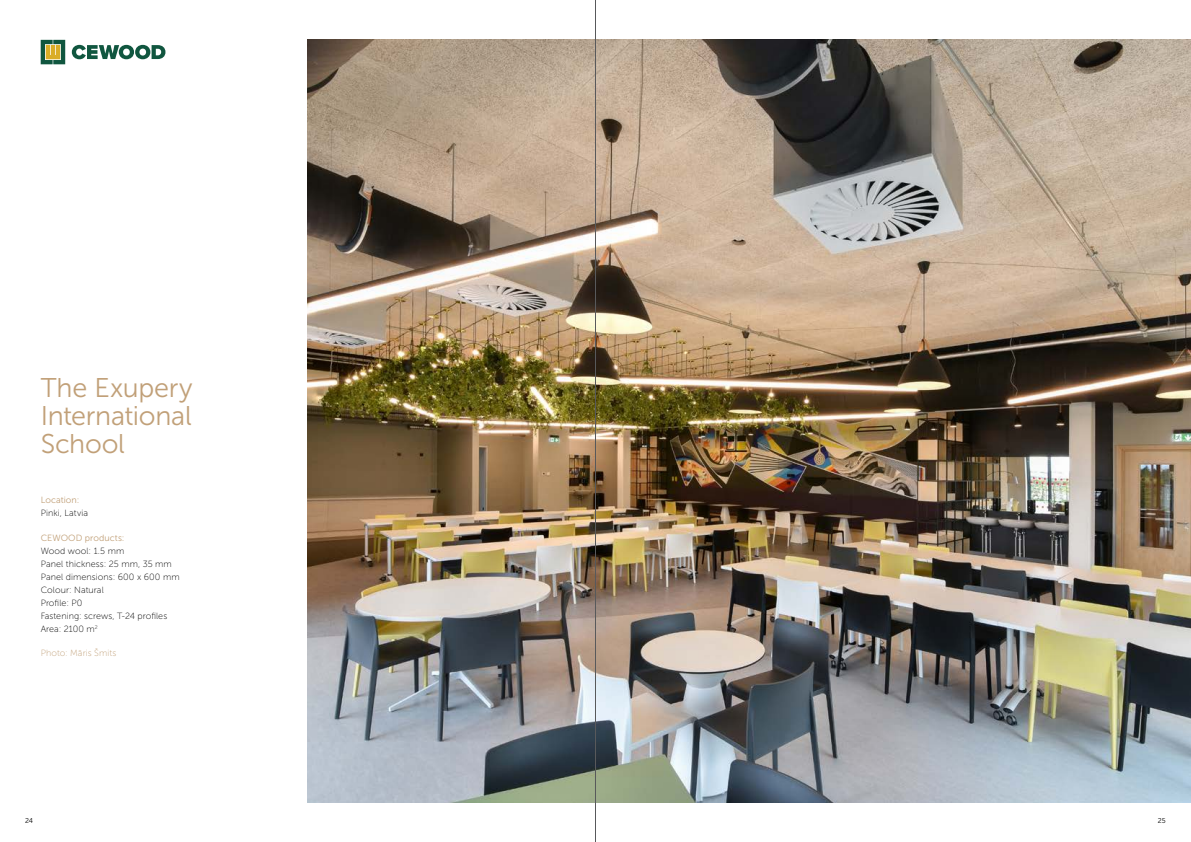
<style>
.page{position:relative;width:1191px;height:842px;background:#fff}
.page>*{position:absolute;margin:0;border:0;box-sizing:border-box;transform-origin:0 0}
.t1{font:27px/28px "Museo Sans 300";letter-spacing:-.01em;color:#c1a078;text-align:justify}
.t2{font:9px/13px "Museo Sans 100";letter-spacing:.01em;color:#000}
.t3{font:9px "Museo Sans 300";letter-spacing:.01em;color:#c1a078}
.t4{font:9px "Museo Sans 100";letter-spacing:.005em;color:#c1a078}
.t5{font:7px "Museo Sans 300";color:#000}
</style>
<div class="page">
<img style="left:308px;top:40px;width:883px;height:762px">
<svg style="left:72px;top:45px;width:93px;height:14px"></svg>
<svg style="left:41px;top:40px;width:24px;height:24px"></svg>
<hr style="left:595px;top:0;width:1px;height:842px;background:#58595b">
<h1 class="t1" style="left:41px;top:374px;width:153px">The Exupery International School</h1>
<p class="t3" style="left:41px;top:495px;width:40px">Location:</p>
<p class="t2" style="left:41px;top:507px;width:49px">Pinki, Latvia</p>
<p class="t3" style="left:41px;top:533px;width:85px">CEWOOD products:</p>
<p class="t2" style="left:41px;top:544px;width:140px">Wood wool: 1.5 mm<br>Panel thickness: 25 mm, 35 mm<br>Panel dimensions: 600 x 600 mm<br>Colour: Natural<br>Profile: P0<br>Fastening: screws, T-24 profiles<br>Area: 2100 m<sup>2</sup></p>
<p class="t4" style="left:41px;top:648px;width:77px">Photo: Māris Šmits</p>
<p class="t5" style="left:25px;top:817px;width:9px">24</p>
<p class="t5" style="left:1158px;top:817px;width:9px">25</p>
</div>
